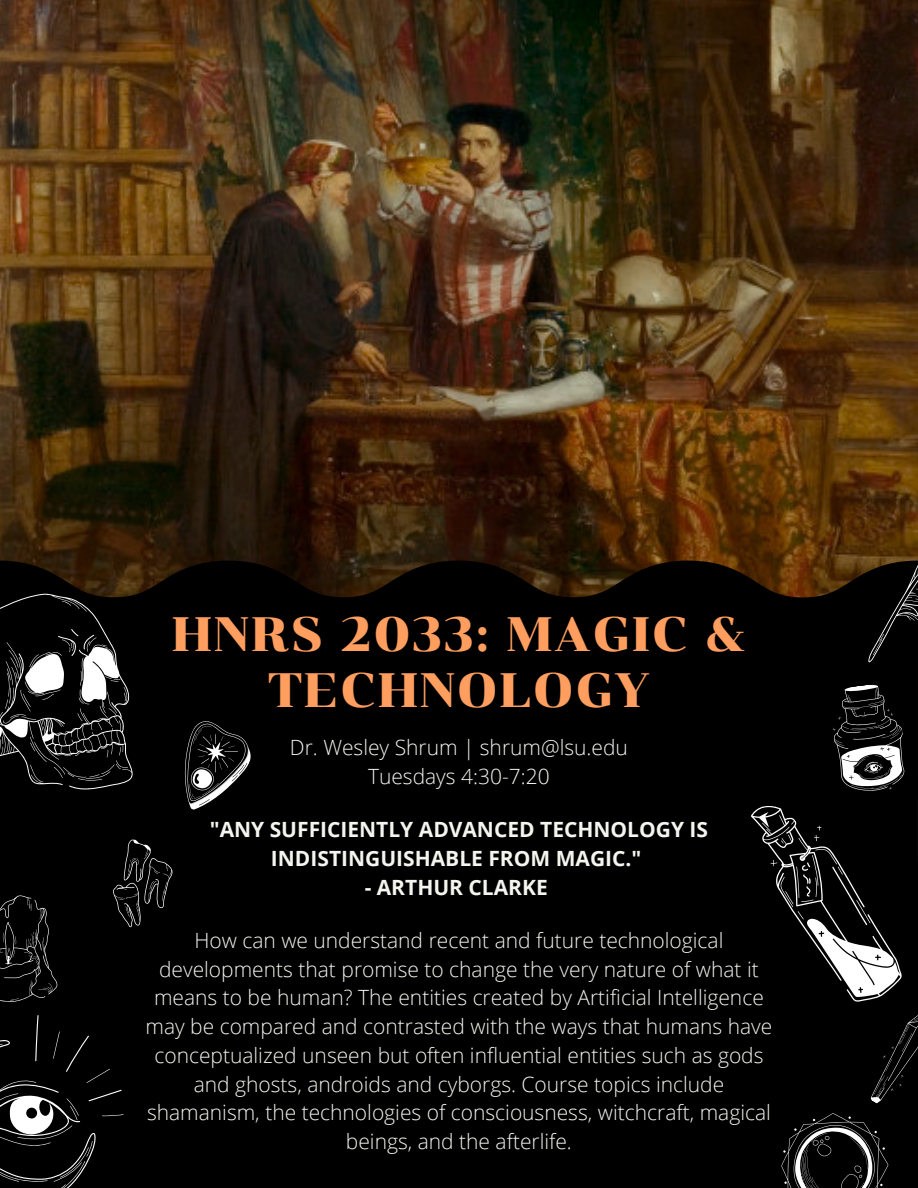
<style>
.page{position:relative;width:918px;height:1188px;background:#000}
.page>*{position:absolute;margin:0;border:0;box-sizing:border-box;transform-origin:0 0}
.t1{font:48px/56.1px "Chonburi";letter-spacing:.03em;color:#ff9e5e;text-align:center}
.t2{font:300 21px/28.8px "Open Sans";color:#f5f5ef;text-align:center}
.t3{font:700 21px/28.8px "Open Sans";color:#f5f5ef;text-align:center}
</style>
<div class="page">
<img style="left:0;top:0;width:918px;height:561px">
<svg style="left:0;top:1015px;width:124px;height:173px"></svg>
<svg style="left:0;top:895px;width:58px;height:107px"></svg>
<svg style="left:11px;top:561px;width:859px;height:279px"></svg>
<svg style="left:751px;top:806px;width:167px;height:382px"></svg>
<svg style="left:162px;top:716px;width:96px;height:107px"></svg>
<svg style="left:0;top:594px;width:133px;height:195px"></svg>
<svg style="left:113px;top:840px;width:60px;height:87px"></svg>
<svg style="left:828px;top:681px;width:77px;height:115px"></svg>
<svg style="left:868px;top:456px;width:50px;height:206px"></svg>
<p class="t1" style="left:172px;top:606px;width:575px">HNRS 2033: MAGIC &amp;<br>TECHNOLOGY</p>
<p class="t2" style="left:290px;top:732px;width:339px">Dr. Wesley Shrum | shrum@lsu.edu<br>Tuesdays 4:30-7:20</p>
<p class="t3" style="left:210px;top:814px;width:500px">"ANY SUFFICIENTLY ADVANCED TECHNOLOGY IS<br>INDISTINGUISHABLE FROM MAGIC."</p>
<p class="t3" style="left:365px;top:872px;width:185px">- ARTHUR CLARKE</p>
<p class="t2" style="left:146px;top:925px;width:628px">How can we understand recent and future technological developments that promise to change the very nature of what it means to be human? The entities created by Artificial Intelligence may be compared and contrasted with the ways that humans have conceptualized unseen but often influential entities such as gods and ghosts, androids and cyborgs. Course topics include shamanism, the technologies of consciousness, witchcraft, magical</p>
<p class="t2" style="left:346px;top:1127px;width:228px">beings, and the afterlife.</p>
</div>
